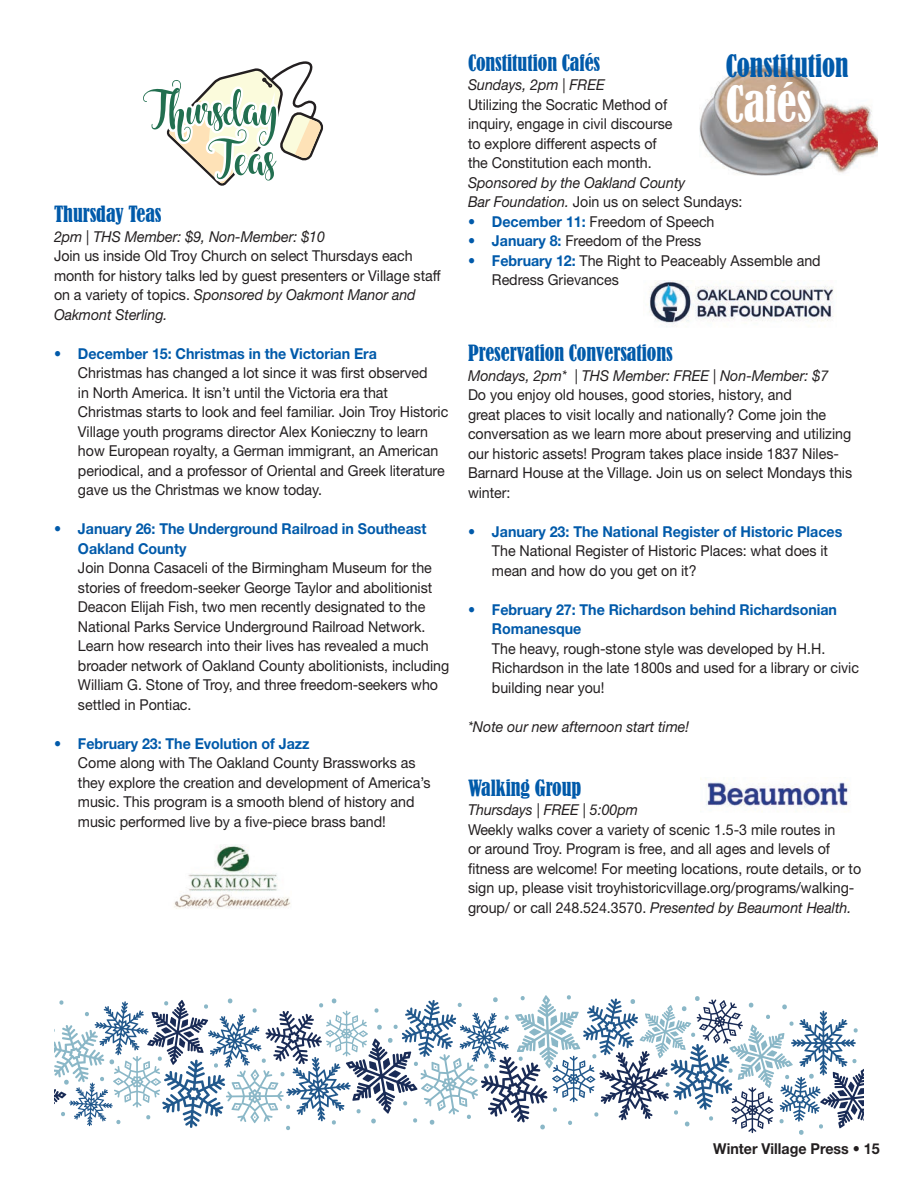
<style>
.page{position:relative;width:918px;height:1188px;background:#fff}
.page>*{position:absolute;margin:0;border:0;box-sizing:border-box;transform-origin:0 0}
.t1{font:condensed 46.65px "Bernard";color:#fff;scale:.95 1}
.t2{font:condensed 28.8px "Bernard";color:#015aaa;scale:.95 1}
.t3{font:condensed 21px "Bernard";letter-spacing:-.005em;color:#015aaa;scale:.95 1}
.t4{font:15px/19.5px "Helvetica Neue LT Std";letter-spacing:-.005em;color:#231f20;scale:.95 1}
.t5{font:italic 15px/19.5px "Helvetica Neue LT Std";letter-spacing:-.005em;color:#231f20;scale:.95 1}
.t6{font:700 15px/19.5px "Helvetica Neue LT Std";letter-spacing:-.005em;color:#015aaa;scale:.95 1}
.t7{font:700 15px "Helvetica Neue LT Std";color:#231f20;scale:.95 1}
.s1{font-style:italic}
.s2{font-weight:400}
.s3{color:#015aaa}
.s4{font-weight:700;color:#015aaa}
.s5{font-style:normal}
</style>
<div class="page">
<svg style="left:54px;top:995px;width:810px;height:140px"></svg>
<img style="left:706px;top:782px;width:142px;height:30px">
<img style="left:699px;top:65px;width:179px;height:110px">
<img style="left:647px;top:281px;width:187px;height:43px">
<img style="left:174px;top:845px;width:117px;height:64px">
<svg style="left:143px;top:61px;width:180px;height:125px"></svg>
<h3 class="t3" style="left:54px;top:202px;width:115px">Thursday Teas</h3>
<p class="t5" style="left:54px;top:226px;width:287px">2pm | THS Member: $9, Non-Member: $10</p>
<p class="t4" style="left:54px;top:246px;width:409px">Join us inside Old Troy Church on select Thursdays each month for history talks led by guest presenters or Village staff on a variety of topics. <span class="s1">Sponsored by Oakmont Manor and Oakmont Sterling.</span></p>
<p class="t6" style="left:54px;top:343px;width:341px">• December 15: Christmas in the Victorian Era</p>
<p class="t4" style="left:78px;top:363px;width:391px">Christmas has changed a lot since it was rst observed<br>in North America. It isn’t until the Victoria era that Christmas starts to look and feel familiar. Join Troy Historic Village youth programs director Alex Konieczny to learn how European royalty, a German immigrant, an American periodical, and a professor of Oriental and Greek literature gave us the Christmas we know today.</p>
<p class="t6" style="left:78px;top:519px;width:368px;text-indent:-24px"><span class="s2">•</span> January 26: The Underground Railroad in Southeast<br>Oakland County</p>
<p class="t4" style="left:78px;top:558px;width:392px">Join Donna Casaceli of the Birmingham Museum for the stories of freedom-seeker George Taylor and abolitionist Deacon Elijah Fish, two men recently designated to the National Parks Service Underground Railroad Network.<br>Learn how research into their lives has revealed a much broader network of Oakland County abolitionists, including William G. Stone of Troy, and three freedom-seekers who settled in Pontiac.</p>
<p class="t4" style="left:78px;top:733px;width:373px;text-indent:-24px"><span class="s3">•</span> <span class="s4">February 23: The Evolution of Jazz<br></span>Come along with The Oakland County Brassworks as they explore the creation and development of America’s music. This program is a smooth blend of history and music performed live by a ve-piece brass band!</p>
<h3 class="t3" style="left:468px;top:51px;width:141px">Constitution Cafés</h3>
<p class="t5" style="left:468px;top:75px;width:145px">Sundays, 2pm | FREE</p>
<p class="t4" style="left:468px;top:95px;width:217px">Utilizing the Socratic Method of inquiry, engage in civil discourse to explore different aspects of the Constitution each month.</p>
<p class="t5" style="left:468px;top:173px;width:291px">Sponsored by the Oakland County<br>Bar Foundation. <span class="s5">Join us on select Sundays:</span></p>
<p class="t4" style="left:468px;top:212px;width:261px"><span class="s4">• December 11:</span> Freedom of Speech</p>
<p class="t4" style="left:468px;top:231px;width:247px"><span class="s4">• January 8:</span> Freedom of the Press</p>
<p class="t4" style="left:492px;top:251px;width:348px;text-indent:-24px"><span class="s4">• February 12:</span> The Right to Peaceably Assemble and<br>Redress Grievances</p>
<h2 class="t2" style="left:726px;top:49px;width:131px">Constitution</h2>
<h1 class="t1" style="left:726px;top:77px;width:92px">Cafés</h1>
<h3 class="t3" style="left:468px;top:341px;width:217px">Preservation Conversations</h3>
<p class="t5" style="left:468px;top:365px;width:381px">Mondays, 2pm* | THS Member: FREE | Non-Member: $7</p>
<p class="t4" style="left:468px;top:385px;width:406px">Do you enjoy old houses, good stories, history, and<br>great places to visit locally and nationally? Come join the conversation as we learn more about preserving and utilizing our historic assets! Program takes place inside 1837 Niles-Barnard House at the Village. Join us on select Mondays this winter:</p>
<p class="t4" style="left:492px;top:521px;width:370px;text-indent:-24px"><span class="s3">•</span> <span class="s4">January 23: The National Register of Historic Places<br></span>The National Register of Historic Places: what does it mean and how do you get on it?</p>
<p class="t6" style="left:492px;top:599px;width:365px;text-indent:-24px"><span class="s2">•</span> February 27: The Richardson behind Richardsonian<br>Romanesque</p>
<p class="t4" style="left:492px;top:638px;width:388px">The heavy, rough-stone style was developed by H.H.<br>Richardson in the late 1800s and used for a library or civic building near you!</p>
<p class="t5" style="left:468px;top:716px;width:234px">*Note our new afternoon start time!</p>
<h3 class="t3" style="left:468px;top:775px;width:121px">Walking Group</h3>
<p class="t5" style="left:468px;top:800px;width:180px">Thursdays | FREE | 5:00pm</p>
<p class="t4" style="left:468px;top:819px;width:388px">Weekly walks cover a variety of scenic 1.5-3 mile routes in</p>
<p class="t4" style="left:468px;top:839px;width:383px">or around Troy. Program is free, and all ages and levels of</p>
<p class="t4" style="left:475px;top:858px;width:408px">tness are welcome! For meeting locations, route details, or to</p>
<p class="t4" style="left:468px;top:878px;width:408px">sign up, please visit troyhistoricvillage.org/programs/walking-</p>
<p class="t5" style="left:468px;top:897px;width:405px"><span class="s5">group/ or call 248.524.3570.</span> Presented by Beaumont Health.</p>
<p class="t7" style="left:713px;top:1140px;width:177px">Winter Village Press • 15</p>
</div>
